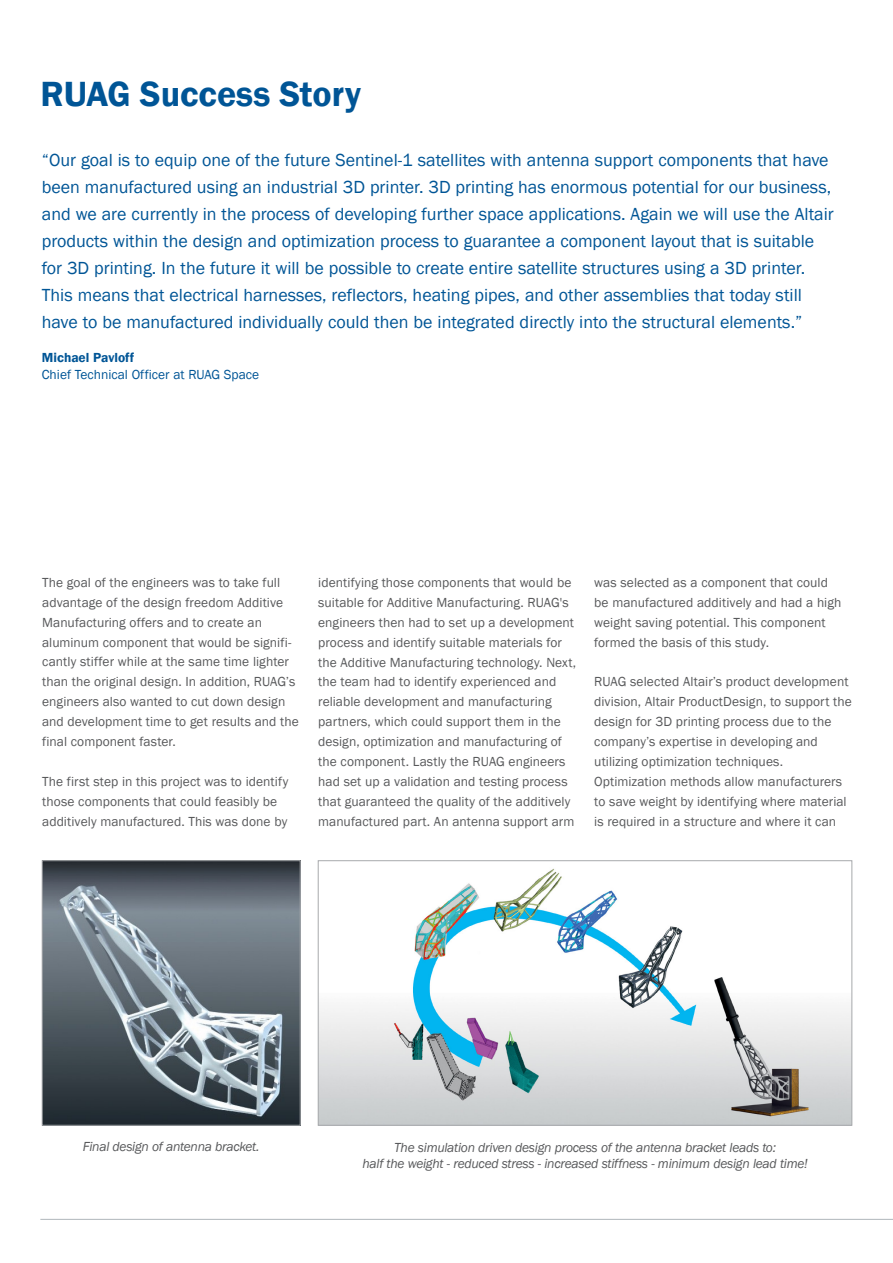
<style>
.page{position:relative;width:893px;height:1263px;background:#fff}
.page>*{position:absolute;margin:0;border:0;box-sizing:border-box;transform-origin:0 0}
.t1{font:600 36px "Franklin Gothic";color:#005596}
.t2{font:18px/27px "Franklin Gothic";color:#005596}
.t3{font:13.5px/20px "Franklin Gothic";letter-spacing:.005em;color:#58595b}
.t4{font:italic 13.5px/16.2px "Franklin Gothic";letter-spacing:-.02em;color:#58595b;text-align:center}
.t5{font:13.5px "Franklin Gothic";color:#005596}
.t6{font:600 13.5px "Franklin Gothic";color:#005596}
</style>
<div class="page">
<img style="left:44px;top:862px;width:255px;height:261px">
<div style="left:42px;top:860px;width:259px;height:265px;border:1px solid #a7a9ac"></div>
<img style="left:320px;top:868px;width:530px;height:255px">
<div style="left:318px;top:860px;width:534px;height:265px;border:1px solid #a7a9ac"></div>
<hr style="left:40px;top:1219px;width:853px;height:1px;background:#b0b7bb">
<h1 class="t1" style="left:40px;top:72px;width:322px">RUAG Success Story</h1>
<p class="t2" style="left:42px;top:147px;width:793px">“Our goal is to equip one of the future Sentinel-1 satellites with antenna support components that have been manufactured using an industrial 3D printer. 3D printing has enormous potential for our business, and we are currently in the process of developing further space applications. Again we will use the Altair products within the design and optimization process to guarantee a component layout that is suitable for 3D printing. In the future it will be possible to create entire satellite structures using a 3D printer.<br>This means that electrical harnesses, reflectors, heating pipes, and other assemblies that today still have to be manufactured individually could then be integrated directly into the structural elements.”</p>
<p class="t6" style="left:42px;top:349px;width:94px">Michael Pavloff</p>
<p class="t5" style="left:42px;top:366px;width:219px">Chief Technical Officer at RUAG Space</p>
<p class="t3" style="left:42px;top:572px;width:258px">The goal of the engineers was to take full advantage of the design freedom Additive Manufacturing offers and to create an aluminum component that would be signifi&shy;cantly stiffer while at the same time lighter than the original design. In addition, RUAG’s engineers also wanted to cut down design and development time to get results and the final component faster.</p>
<p class="t3" style="left:42px;top:772px;width:248px">The first step in this project was to identify those components that could feasibly be additively manufactured. This was done by</p>
<p class="t3" style="left:318px;top:572px;width:259px">identifying those components that would be suitable for Additive Manufacturing. RUAG's engineers then had to set up a development process and identify suitable materials for the Additive Manufacturing technology. Next, the team had to identify experienced and reliable development and manufacturing partners, which could support them in the design, optimization and manufacturing of the component. Lastly the RUAG engineers had set up a validation and testing process that guaranteed the quality of the additively manufactured part. An antenna support arm</p>
<p class="t3" style="left:594px;top:572px;width:249px">was selected as a component that could be manufactured additively and had a high weight saving potential. This component formed the basis of this study.</p>
<p class="t3" style="left:594px;top:672px;width:259px">RUAG selected Altair’s product development division, Altair ProductDesign, to support the design for 3D printing process due to the company’s expertise in developing and utilizing optimization techniques.<br>Optimization methods allow manufacturers to save weight by identifying where material is required in a structure and where it can</p>
<p class="t4" style="left:83px;top:1138px;width:178px">Final design of antenna bracket.</p>
<p class="t4" style="left:363px;top:1140px;width:447px">The simulation driven design process of the antenna bracket leads to:<br>half the weight - reduced stress - increased stiffness - minimum design lead time!</p>
</div>
